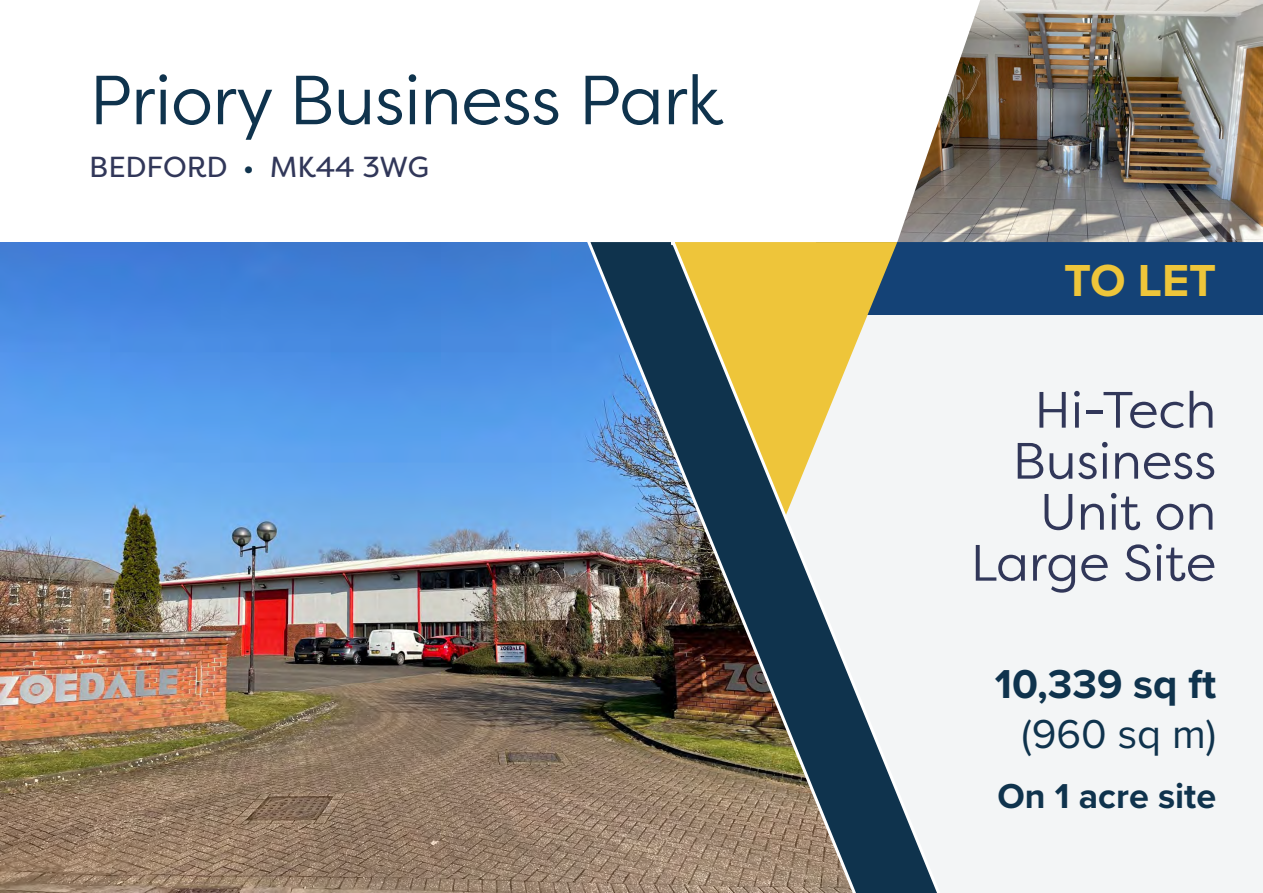
<style>
.page{position:relative;width:1263px;height:893px;background:#fff}
.page>*{position:absolute;margin:0;border:0;box-sizing:border-box;transform-origin:0 0}
.t1{font:69.3px "Filson Pro";letter-spacing:-.01em;color:#0f334d}
.t2{font:51px/51px "Filson Pro";color:#313759;text-align:right}
.t3{font:700 46.5px "Proxima Nova";color:#eec53a}
.t4{font:700 41.85px "Proxima Nova";color:#0f334d}
.t5{font:41.85px "Proxima Nova";color:#0f334d}
.t6{font:700 35.85px "Proxima Nova";color:#0f334d}
.t7{font:28.95px "Filson Pro";color:#313759}
.s1{color:#fff}
</style>
<div class="page">
<img style="left:0;top:242px;width:584px;height:651px">
<div style="left:944px;top:314px;width:319px;height:579px;background:#f3f5f6"></div>
<div style="left:816px;top:242px;width:447px;height:72px;background:#144276"></div>
<img style="left:899px;top:0;width:364px;height:242px">
<img style="left:584px;top:237px;width:360px;height:656px">
<h1 class="t1" style="left:89px;top:54px;width:635px">Priory Business Park</h1>
<p class="t7" style="left:89px;top:148px;width:341px">BEDFORD <span class="s1">•</span> MK44 3WG</p>
<p class="t3" style="left:1064px;top:246px;width:153px">TO LET</p>
<p class="t2" style="left:970px;top:383px;width:247px">Hi-Tech<br>Business<br>Unit on<br>Large Site</p>
<p class="t4" style="left:995px;top:653px;width:223px">10,339 sq ft</p>
<p class="t5" style="left:1021px;top:703px;width:196px">(960 sq m)</p>
<p class="t6" style="left:997px;top:770px;width:220px">On 1 acre site</p>
</div>
